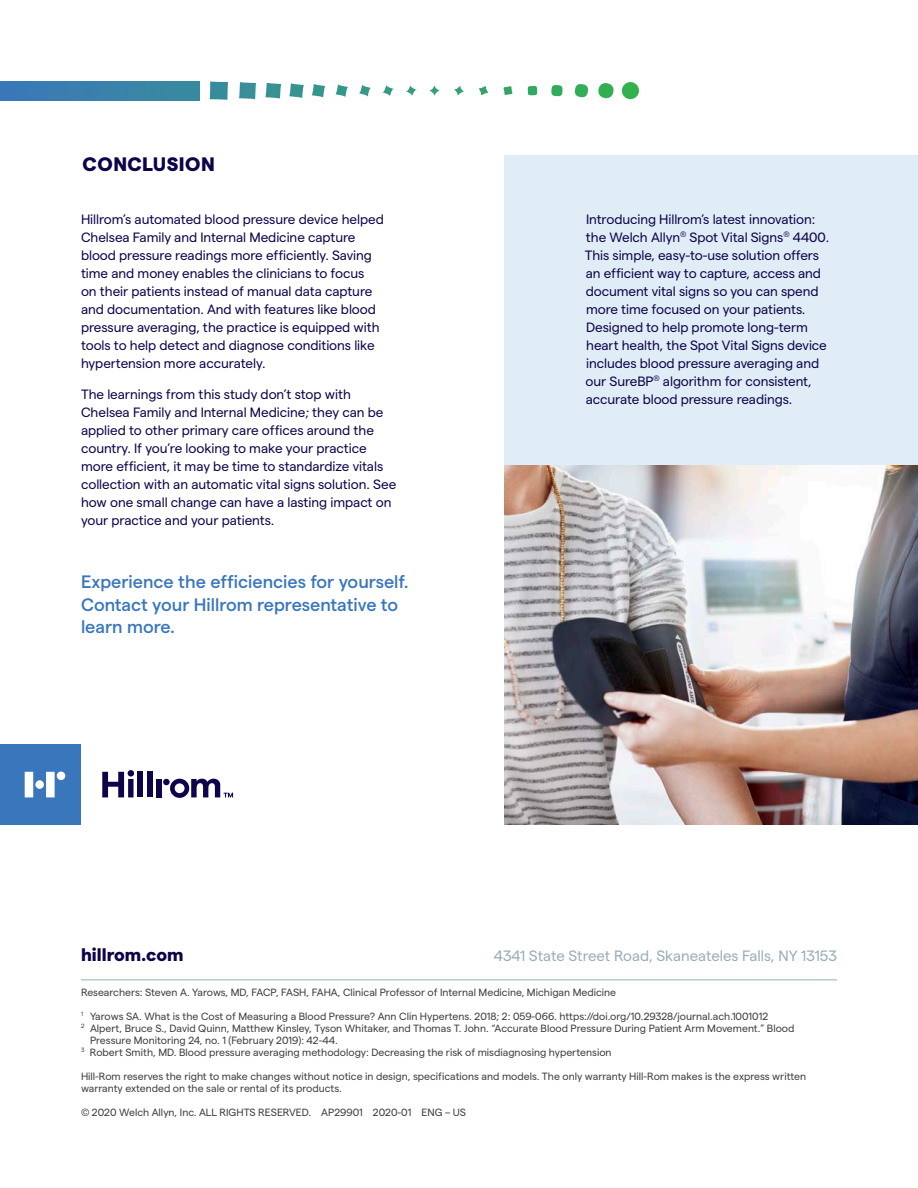
<style>
.page{position:relative;width:918px;height:1188px;background:#fff}
.page>*{position:absolute;margin:0;border:0;box-sizing:border-box;transform-origin:0 0}
.H1-WHITE_PAPER{font:800 19.5px "Matter";letter-spacing:.025em;color:#0d0449}
.CTA{font:500 18px/22.5px "Matter";color:#3976bc}
.URL{font:800 18px "Matter";color:#0d0449}
.URL-2{font:15px "Matter";color:#9badb7}
.BODY_TEXT{font:13.5px/18px "Matter";letter-spacing:-.005em;color:#0d0449}
.QUOTE{font:13.5px/18px "Matter";letter-spacing:-.005em;color:#0d0449}
.REFERENCES-NO_RULE{font:10.5px/12px "Matter";color:#3e3e3f}
.LEGAL-NO_RULE{font:10.5px/12px "Matter";color:#3e3e3f}
.LEGAL-RULE_ABOVE{font:10.5px "Matter";color:#3e3e3f}
</style>
<div class="page">
<hr style="left:81px;top:979px;width:756px;height:1px;background:#9badb7">
<img style="left:504px;top:465px;width:414px;height:360px">
<div style="left:504px;top:156px;width:414px;height:309px;background:#e1edf6"></div>
<div style="left:0;top:744px;width:80px;height:81px;background:#3976bc"></div>
<svg style="left:25px;top:772px;width:8px;height:25px"></svg>
<svg style="left:46px;top:772px;width:9px;height:25px"></svg>
<div style="left:57px;top:772px;width:8px;height:8px;background:#fff;border-radius:50%"></div>
<div style="left:138px;top:771px;width:5px;height:26px;background:#0d0449"></div>
<div style="left:147px;top:771px;width:5px;height:26px;background:#0d0449"></div>
<div style="left:156px;top:779px;width:6px;height:18px;background:#0d0449"></div>
<div style="left:163px;top:779px;width:7px;height:6px;background:#0d0449;border-radius:50%"></div>
<svg style="left:102px;top:770px;width:32px;height:27px"></svg>
<div style="left:35px;top:780px;width:9px;height:9px;background:#fff;border-radius:50%"></div>
<svg style="left:170px;top:779px;width:63px;height:19px"></svg>
<div style="left:0;top:81px;width:199px;height:19px;background:linear-gradient(to right,#3b77ba,#398a9e)"></div>
<svg style="left:209px;top:82px;width:19px;height:18px"></svg>
<svg style="left:239px;top:82px;width:17px;height:18px"></svg>
<svg style="left:265px;top:83px;width:17px;height:16px"></svg>
<svg style="left:289px;top:83px;width:37px;height:15px"></svg>
<svg style="left:335px;top:84px;width:13px;height:13px"></svg>
<svg style="left:359px;top:85px;width:12px;height:12px"></svg>
<svg style="left:382px;top:85px;width:12px;height:11px"></svg>
<svg style="left:406px;top:85px;width:11px;height:11px"></svg>
<svg style="left:429px;top:86px;width:11px;height:10px"></svg>
<svg style="left:454px;top:86px;width:10px;height:10px"></svg>
<svg style="left:479px;top:86px;width:9px;height:9px"></svg>
<svg style="left:503px;top:86px;width:10px;height:9px"></svg>
<svg style="left:527px;top:86px;width:11px;height:10px"></svg>
<svg style="left:551px;top:85px;width:12px;height:11px"></svg>
<svg style="left:575px;top:84px;width:13px;height:13px"></svg>
<svg style="left:598px;top:83px;width:16px;height:15px"></svg>
<div style="left:622px;top:82px;width:17px;height:17px;background:#32b24d;border-radius:9px"></div>
<p class="H1-WHITE_PAPER" style="left:83px;top:150px;width:134px">CONCLUSION</p>
<p class="BODY_TEXT" style="left:81px;top:209px;width:304px">Hillrom’s automated blood pressure device helped Chelsea Family and Internal Medicine capture blood pressure readings more efficiently. Saving time and money enables the clinicians to focus<br>on their patients instead of manual data capture and documentation. And with features like blood pressure averaging, the practice is equipped with tools to help detect and diagnose conditions like hypertension more accurately.</p>
<p class="BODY_TEXT" style="left:81px;top:385px;width:317px">The learnings from this study don’t stop with Chelsea Family and Internal Medicine; they can be applied to other primary care offices around the country. If you’re looking to make your practice more efficient, it may be time to standardize vitals collection with an automatic vital signs solution. See how one small change can have a lasting impact on your practice and your patients.</p>
<p class="CTA" style="left:81px;top:569px;width:329px">Experience the efficiencies for yourself.<br>Contact your Hillrom representative to learn more.</p>
<p class="QUOTE" style="left:585px;top:209px;width:246px">Introducing Hillrom’s latest innovation: the Welch Allyn<sup>®</sup> Spot Vital Signs<sup>®</sup> 4400.<br>This simple, easy-to-use solution offers an efficient way to capture, access and document vital signs so you can spend more time focused on your patients.<br>Designed to help promote long-term heart health, the Spot Vital Signs device includes blood pressure averaging and our SureBP<sup>®</sup> algorithm for consistent, accurate blood pressure readings.</p>
<p class="URL" style="left:81px;top:942px;width:104px">hillrom.com</p>
<p class="URL-2" style="left:494px;top:945px;width:345px">4341 State Street Road, Skaneateles Falls, NY 13153</p>
<p class="LEGAL-RULE_ABOVE" style="left:81px;top:985px;width:537px">Researchers: Steven A. Yarows, MD, FACP, FASH, FAHA, Clinical Professor of Internal Medicine, Michigan Medicine</p>
<p class="LEGAL-RULE_ABOVE" style="left:81px;top:1009px;width:689px"><sup>1</sup> Yarows SA. What is the Cost of Measuring a Blood Pressure? Ann Clin Hypertens. 2018; 2: 059-066. https://doi.org/10.29328/journal.ach.1001012</p>
<p class="REFERENCES-NO_RULE" style="left:90px;top:1021px;width:706px;text-indent:-9px"><sup>2</sup> Alpert, Bruce S., David Quinn, Matthew Kinsley, Tyson Whitaker, and Thomas T. John. “Accurate Blood Pressure During Patient Arm Movement.” Blood<br>Pressure Monitoring 24, no. 1 (February 2019): 42-44.</p>
<p class="REFERENCES-NO_RULE" style="left:81px;top:1045px;width:532px"><sup>3</sup> Robert Smith, MD. Blood pressure averaging methodology: Decreasing the risk of misdiagnosing hypertension</p>
<p class="LEGAL-NO_RULE" style="left:81px;top:1069px;width:727px">Hill-Rom reserves the right to make changes without notice in design, specifications and models. The only warranty Hill-Rom makes is the express written warranty extended on the sale or rental of its products.</p>
<p class="LEGAL-NO_RULE" style="left:81px;top:1105px;width:387px">© 2020 Welch Allyn, Inc. ALL RIGHTS RESERVED. AP29901 2020-01 ENG – US</p>
</div>
